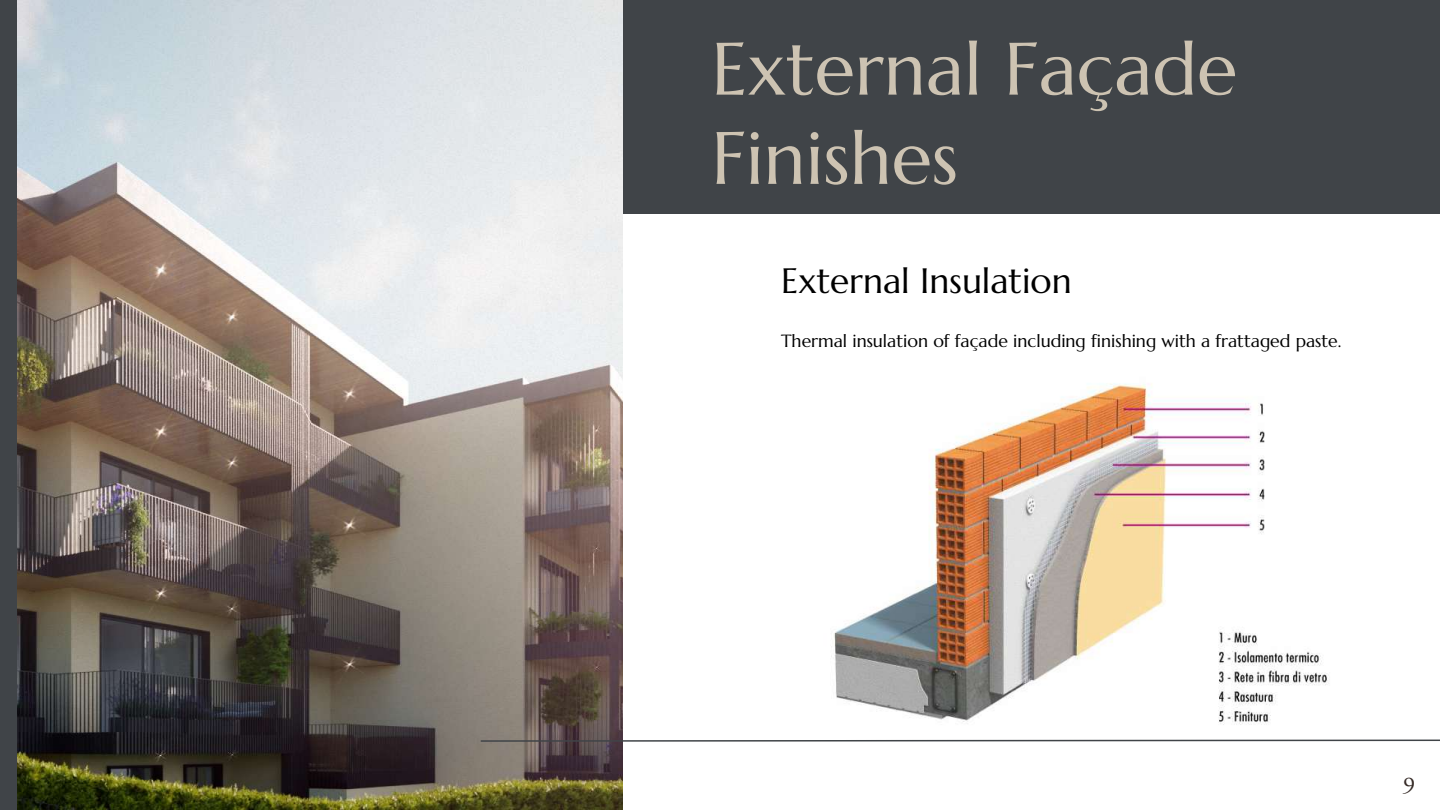
<style>
.page{position:relative;width:1440px;height:810px;background:#fff}
.page>*{position:absolute;margin:0;border:0;box-sizing:border-box;transform-origin:0 0}
.t1{font:74px/89.2px "Marcellus";color:#cdc3b2}
.t2{font:35.2px "Marcellus";color:#000}
.t3{font:20.2px "Marcellus";color:#352a26}
.t4{font:17.7px "Marcellus";color:#000}
</style>
<div class="page">
<div style="left:0;top:0;width:19px;height:810px;background:#404448"></div>
<div style="left:241px;top:0;width:1199px;height:214px;background:#404448"></div>
<img style="left:18px;top:0;width:605px;height:810px">
<svg style="left:479px;top:739px;width:961px;height:4px"></svg>
<img style="left:831px;top:383px;width:497px;height:342px">
<h1 class="t1" style="left:711px;top:24px;width:527px">External Façade<br>Finishes</h1>
<h2 class="t2" style="left:781px;top:259px;width:292px">External Insulation</h2>
<p class="t4" style="left:781px;top:330px;width:562px">Thermal insulation of façade including finishing with a frattaged paste.</p>
<p class="t3" style="left:1404px;top:773px;width:13px">9</p>
</div>
